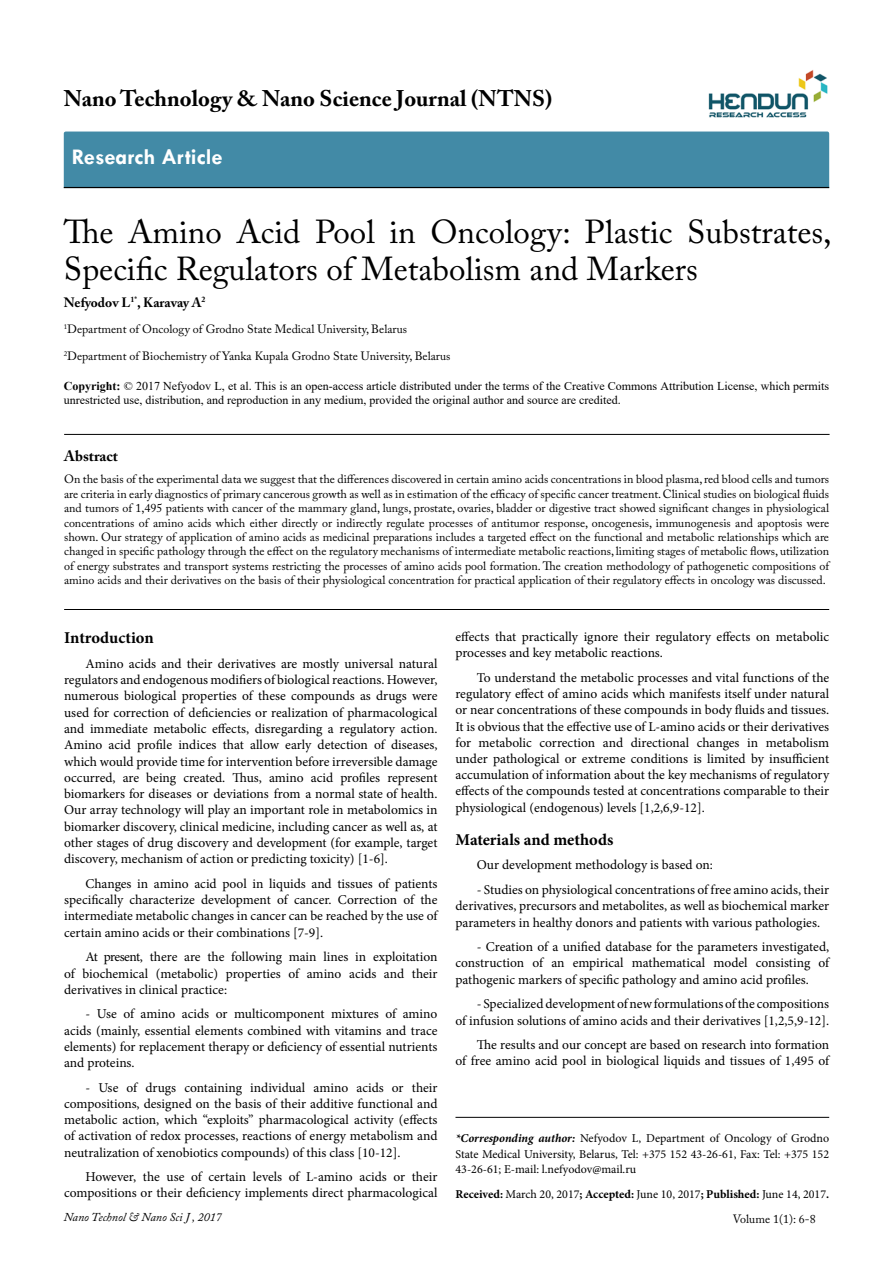
<style>
.page{position:relative;width:893px;height:1263px;background:#fff}
.page>*{position:absolute;margin:0;border:0;box-sizing:border-box;transform-origin:0 0}
.t1{font:33px/37.5px "Adobe Caslon Pro";color:#000}
.t2{font:700 22.5px "Adobe Caslon Pro";color:#000}
.t3{font:700 22.5px "Tw Cen";color:#fff}
.t4{font:700 16.5px "Minion Pro";color:#000}
.t5{font:700 15px "Adobe Caslon Pro";color:#000}
.t6{font:13.5px/16.2px "Minion Pro";color:#000;text-align:justify}
.t7{font:700 13.5px "Adobe Caslon Pro";color:#000}
.t8{font:12px/14.4px "Adobe Caslon Pro";color:#000;text-align:justify}
.t9{font:12px/14.4px "Times New Roman";color:#000}
.t10{font:12px/15.8px "Minion Pro";color:#000;text-align:justify}
.t11{font:italic 12px "Adobe Caslon Pro";color:#000}
.s1{font-weight:700}
.s2{font-weight:700;font-style:italic}
</style>
<div class="page">
<div style="left:64px;top:132px;width:765px;height:55px;background:#428aa6"></div>
<hr style="left:64px;top:187px;width:765px;height:1px;background:#000">
<img style="left:708px;top:70px;width:120px;height:48px">
<hr style="left:455px;top:1117px;width:374px;height:1px;background:#000">
<hr style="left:64px;top:434px;width:765px;height:1px;background:#000">
<hr style="left:64px;top:609px;width:765px;height:1px;background:#000">
<h2 class="t2" style="left:64px;top:85px;width:490px">Nano Technology &amp; Nano Science Journal (NTNS)</h2>
<h2 class="t3" style="left:72px;top:143px;width:152px">Research Article</h2>
<h1 class="t1" style="left:64px;top:213px;width:769px">The Amino Acid Pool in Oncology: Plastic Substrates,<br>Specific Regulators of Metabolism and Markers</h1>
<p class="t7" style="left:64px;top:294px;width:143px">Nefyodov L<sup>1*</sup>, Karavay A<sup>2</sup></p>
<p class="t8" style="left:64px;top:322px;width:345px"><sup>1</sup>Department of Oncology of Grodno State Medical University, Belarus</p>
<p class="t8" style="left:64px;top:349px;width:388px"><sup>2</sup>Department of Biochemistry of Yanka Kupala Grodno State University, Belarus</p>
<p class="t9" style="left:64px;top:378px;width:767px"><span class="s1">Copyright:</span> © 2017 Nefyodov L, et al. This is an open-access article distributed under the terms of the Creative Commons Attribution License, which permits unrestricted use, distribution, and reproduction in any medium, provided the original author and source are credited.</p>
<p class="t5" style="left:64px;top:447px;width:55px">Abstract</p>
<p class="t8" style="left:64px;top:472px;width:766px">On the basis of the experimental data we suggest that the differences discovered in certain amino acids concentrations in blood plasma, red blood cells and tumors are criteria in early diagnostics of primary cancerous growth as well as in estimation of the efficacy of specific cancer treatment. Clinical studies on biological fluids and tumors of 1,495 patients with cancer of the mammary gland, lungs, prostate, ovaries, bladder or digestive tract showed significant changes in physiological concentrations of amino acids which either directly or indirectly regulate processes of antitumor response, oncogenesis, immunogenesis and apoptosis were shown. Our strategy of application of amino acids as medicinal preparations includes a targeted effect on the functional and metabolic relationships which are changed in specific pathology through the effect on the regulatory mechanisms of intermediate metabolic reactions, limiting stages of metabolic flows, utilization of energy substrates and transport systems restricting the processes of amino acids pool formation. The creation methodology of pathogenetic compositions of amino acids and their derivatives on the basis of their physiological concentration for practical application of their regulatory effects in oncology was discussed.</p>
<p class="t4" style="left:64px;top:626px;width:91px">Introduction</p>
<p class="t6" style="left:64px;top:655px;width:375px;text-indent:21px">Amino acids and their derivatives are mostly universal natural regulators and endogenous modifiers of biological reactions. However, numerous biological properties of these compounds as drugs were used for correction of deficiencies or realization of pharmacological and immediate metabolic effects, disregarding a regulatory action.<br>Amino acid profile indices that allow early detection of diseases, which would provide time for intervention before irreversible damage occurred, are being created. Thus, amino acid profiles represent biomarkers for diseases or deviations from a normal state of health.<br>Our array technology will play an important role in metabolomics in biomarker discovery, clinical medicine, including cancer as well as, at other stages of drug discovery and development (for example, target discovery, mechanism of action or predicting toxicity) [1-6].</p>
<p class="t6" style="left:64px;top:876px;width:375px;text-indent:21px">Changes in amino acid pool in liquids and tissues of patients specifically characterize development of cancer. Correction of the intermediate metabolic changes in cancer can be reached by the use of certain amino acids or their combinations [7-9].</p>
<p class="t6" style="left:64px;top:949px;width:375px;text-indent:21px">At present, there are the following main lines in exploitation of biochemical (metabolic) properties of amino acids and their derivatives in clinical practice:</p>
<p class="t6" style="left:64px;top:1006px;width:375px;text-indent:21px">- Use of amino acids or multicomponent mixtures of amino acids (mainly, essential elements combined with vitamins and trace elements) for replacement therapy or deficiency of essential nutrients and proteins.</p>
<p class="t6" style="left:64px;top:1079px;width:375px;text-indent:21px">- Use of drugs containing individual amino acids or their compositions, designed on the basis of their additive functional and metabolic action, which “exploits” pharmacological activity (effects of activation of redox processes, reactions of energy metabolism and neutralization of xenobiotics compounds) of this class [10-12].</p>
<p class="t6" style="left:64px;top:1169px;width:375px;text-align:right">However, the use of certain levels of L-amino acids or their compositions or their deficiency implements direct pharmacological</p>
<p class="t6" style="left:455px;top:629px;width:375px">effects that practically ignore their regulatory effects on metabolic processes and key metabolic reactions.</p>
<p class="t6" style="left:455px;top:670px;width:375px;text-indent:21px">To understand the metabolic processes and vital functions of the regulatory effect of amino acids which manifests itself under natural or near concentrations of these compounds in body fluids and tissues.<br>It is obvious that the effective use of L-amino acids or their derivatives for metabolic correction and directional changes in metabolism under pathological or extreme conditions is limited by insufficient accumulation of information about the key mechanisms of regulatory effects of the compounds tested at concentrations comparable to their physiological (endogenous) levels [1,2,6,9-12].</p>
<p class="t4" style="left:455px;top:828px;width:159px">Materials and methods</p>
<p class="t6" style="left:477px;top:857px;width:238px">Our development methodology is based on:</p>
<p class="t6" style="left:455px;top:882px;width:375px;text-indent:21px">- Studies on physiological concentrations of free amino acids, their derivatives, precursors and metabolites, as well as biochemical marker parameters in healthy donors and patients with various pathologies.</p>
<p class="t6" style="left:455px;top:939px;width:375px;text-indent:21px">- Creation of a unified database for the parameters investigated, construction of an empirical mathematical model consisting of pathogenic markers of specific pathology and amino acid profiles.</p>
<p class="t6" style="left:455px;top:996px;width:375px;text-align:right">- Specialized development of new formulations of the compositions<br>of infusion solutions of amino acids and their derivatives [1,2,5,9-12].</p>
<p class="t6" style="left:455px;top:1037px;width:375px;text-align:right">The results and our concept are based on research into formation<br>of free amino acid pool in biological liquids and tissues of 1,495 of</p>
<p class="t10" style="left:455px;top:1130px;width:375px"><span class="s2">*Corresponding author:</span> Nefyodov L, Department of Oncology of Grodno State Medical University, Belarus, Tel: +375 152 43-26-61, Fax: Tel: +375 152<br>43-26-61; E-mail: l.nefyodov@mail.ru</p>
<p class="t10" style="left:455px;top:1186px;width:375px"><span class="s1">Received:</span> March 20, 2017<span class="s1">; Accepted:</span> June 10, 2017<span class="s1">; Published:</span> June 14, 2017<span class="s1">.</span></p>
<p class="t11" style="left:64px;top:1210px;width:159px">Nano Technol &amp; Nano Sci J , 2017</p>
<p class="t8" style="left:733px;top:1211px;width:84px">Volume 1(1): 6-8</p>
</div>
